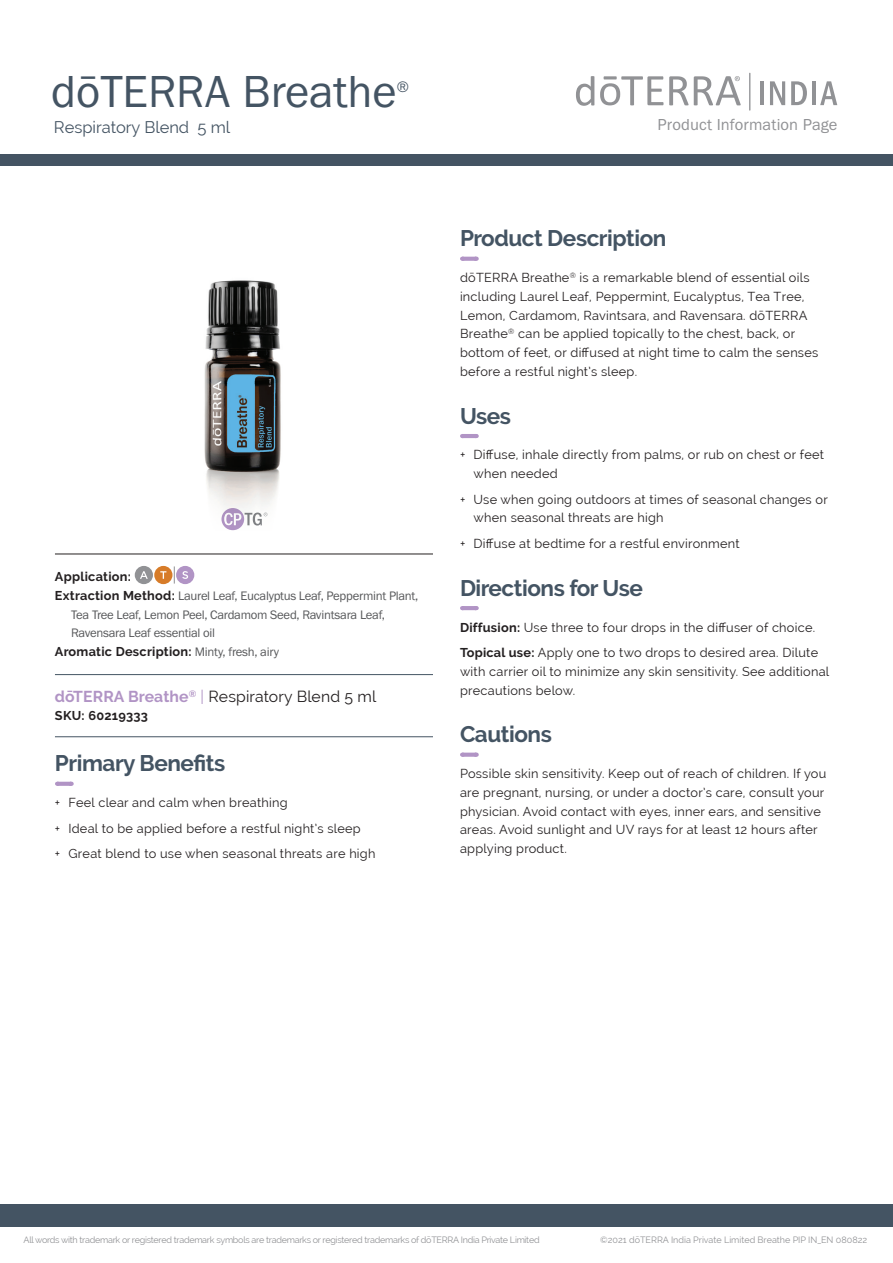
<style>
.page{position:relative;width:893px;height:1263px;background:#fff}
.page>*{position:absolute;margin:0;border:0;box-sizing:border-box;transform-origin:0 0}
.Main_Title{font:46.5px "Franklin Gothic URW Boo";color:#445463}
.Header__Sanctuary_da{font:700 22.5px "Raleway";letter-spacing:-.02em;color:#445463}
.t1{font:16.5px "Franklin Gothic URW Boo";letter-spacing:.005em;color:#919295}
.Product_Descriptor_T{font:16.5px "Raleway";color:#445463}
.Tag_Title_Italic___R{font:15.75px "Raleway";letter-spacing:.01em;color:#231f20}
.Main_Title-2{font:15.75px "Franklin Gothic URW Boo";color:#445463}
.Body{font:12.75px/18.8px "Raleway";letter-spacing:.02em;color:#231f20}
.Directions____body{font:12.75px/18.8px "Raleway";letter-spacing:.02em;color:#231f20}
.Oil_Attributes_Panel{font:12.75px/18.8px "Franklin Gothic URW Boo";letter-spacing:-.02em;color:#57585a}
.Oil_Attributes_Panel-2{font:700 12.75px "Raleway";letter-spacing:.02em;color:#231f20}
.Oil_Attributes_Top{font:700 12.75px "Raleway";letter-spacing:.02em;color:#231f20}
.Tag_SKU___Bottom_Rul{font:700 12.75px "Raleway";letter-spacing:.02em;color:#231f20}
.Footer_Right{font:9px "Raleway";letter-spacing:-.03em;color:#919295}
.Footer_Right-2{font:9px "Raleway";color:#919295}
.s1{font-family:"Raleway";font-weight:700;color:#231f20}
.s2{font-family:"Franklin Gothic URW Boo";font-weight:400;color:#57585a}
.s3{font-weight:700;color:#b194c5}
.s4{color:#b194c5}
.s5{font-weight:700}
</style>
<div class="page">
<div style="left:0;top:155px;width:893px;height:11px;background:#445463"></div>
<div style="left:0;top:1204px;width:893px;height:23px;background:#445463"></div>
<hr style="left:760px;top:81px;width:4px;height:24px;background:#919295">
<svg style="left:770px;top:81px;width:15px;height:24px"></svg>
<svg style="left:791px;top:81px;width:16px;height:24px"></svg>
<hr style="left:812px;top:81px;width:4px;height:24px;background:#919295">
<svg style="left:820px;top:81px;width:17px;height:24px"></svg>
<svg style="left:669px;top:76px;width:19px;height:29px"></svg>
<svg style="left:600px;top:76px;width:63px;height:29px"></svg>
<svg style="left:576px;top:76px;width:18px;height:30px"></svg>
<svg style="left:694px;top:76px;width:47px;height:29px"></svg>
<hr style="left:749px;top:73px;width:1px;height:38px;background:#919295">
<svg style="left:463px;top:257px;width:6px;height:4px"></svg>
<svg style="left:469px;top:257px;width:8px;height:4px"></svg>
<hr style="left:462px;top:434px;width:14px;height:4px;background:#b194c5">
<hr style="left:462px;top:606px;width:14px;height:4px;background:#b194c5">
<svg style="left:463px;top:753px;width:6px;height:4px"></svg>
<svg style="left:469px;top:753px;width:8px;height:4px"></svg>
<hr style="left:55px;top:554px;width:378px;height:1px;background:#231f20">
<hr style="left:55px;top:674px;width:378px;height:1px;background:#445463">
<hr style="left:55px;top:736px;width:378px;height:1px;background:#445463">
<svg style="left:58px;top:782px;width:6px;height:4px"></svg>
<svg style="left:64px;top:782px;width:8px;height:4px"></svg>
<svg style="left:174px;top:566px;width:1px;height:18px"></svg>
<div style="left:135px;top:566px;width:18px;height:18px;background:#919295;border-radius:50%"></div>
<svg style="left:140px;top:571px;width:8px;height:8px"></svg>
<div style="left:154px;top:566px;width:18px;height:18px;background:#d77c29;border-radius:50%"></div>
<svg style="left:160px;top:571px;width:6px;height:8px"></svg>
<div style="left:176px;top:566px;width:18px;height:18px;background:#b194c5;border-radius:50%"></div>
<svg style="left:182px;top:571px;width:6px;height:8px"></svg>
<img style="left:204px;top:280px;width:77px;height:250px">
<p class="Main_Title" style="left:51px;top:63px;width:347px">dōTERRA Breathe</p>
<p class="Main_Title-2" style="left:397px;top:77px;width:14px">®</p>
<p class="Product_Descriptor_T" style="left:54px;top:117px;width:178px">Respiratory Blend 5 ml</p>
<p class="Oil_Attributes_Top" style="left:55px;top:569px;width:78px">Application:</p>
<p class="Oil_Attributes_Panel" style="left:71px;top:586px;width:349px;text-indent:-16px"><span class="s1">Extraction Method:</span> Laurel Leaf, Eucalyptus Leaf, Peppermint Plant,<br>Tea Tree Leaf, Lemon Peel, Cardamom Seed, Ravintsara Leaf,<br>Ravensara Leaf essential oil</p>
<p class="Oil_Attributes_Panel-2" style="left:55px;top:644px;width:226px">Aromatic Description: <span class="s2">Minty, fresh, airy</span></p>
<p class="Tag_Title_Italic___R" style="left:55px;top:687px;width:323px"><span class="s3">dōTERRA Breathe</span><sup>®</sup> <span class="s4">|</span> Respiratory Blend 5 ml</p>
<p class="Tag_SKU___Bottom_Rul" style="left:55px;top:708px;width:95px">SKU: 60219333</p>
<p class="Header__Sanctuary_da" style="left:55px;top:751px;width:172px">Primary Benefits</p>
<p class="Body" style="left:55px;top:793px;width:234px">+ Feel clear and calm when breathing</p>
<p class="Body" style="left:55px;top:819px;width:307px">+ Ideal to be applied before a restful night’s sleep</p>
<p class="Body" style="left:55px;top:844px;width:322px">+ Great blend to use when seasonal threats are high</p>
<p class="t1" style="left:658px;top:114px;width:181px">Product Information Page</p>
<p class="Header__Sanctuary_da" style="left:460px;top:226px;width:208px">Product Description</p>
<p class="Body" style="left:460px;top:268px;width:360px">dōTERRA Breathe<sup>®</sup> is a remarkable blend of essential oils including Laurel Leaf, Peppermint, Eucalyptus, Tea Tree, Lemon, Cardamom, Ravintsara, and Ravensara. dōTERRA Breathe<sup>®</sup> can be applied topically to the chest, back, or bottom of feet, or diffused at night time to calm the senses before a restful night’s sleep.</p>
<p class="Header__Sanctuary_da" style="left:460px;top:403px;width:53px">Uses</p>
<p class="Body" style="left:473px;top:446px;width:352px;text-indent:-14px">+ Diffuse, inhale directly from palms, or rub on chest or feet when needed</p>
<p class="Body" style="left:473px;top:490px;width:356px;text-indent:-14px">+ Use when going outdoors at times of seasonal changes or when seasonal threats are high</p>
<p class="Body" style="left:460px;top:534px;width:281px">+ Diffuse at bedtime for a restful environment</p>
<p class="Header__Sanctuary_da" style="left:460px;top:575px;width:184px">Directions for Use</p>
<p class="Directions____body" style="left:460px;top:618px;width:357px"><span class="s5">Diffusion:</span> Use three to four drops in the diffuser of choice.</p>
<p class="Directions____body" style="left:460px;top:643px;width:371px"><span class="s5">Topical use:</span> Apply one to two drops to desired area. Dilute with carrier oil to minimize any skin sensitivity. See additional precautions below.</p>
<p class="Header__Sanctuary_da" style="left:460px;top:721px;width:93px">Cautions</p>
<p class="Body" style="left:460px;top:764px;width:368px">Possible skin sensitivity. Keep out of reach of children. If you are pregnant, nursing, or under a doctor’s care, consult your physician. Avoid contact with eyes, inner ears, and sensitive areas. Avoid sunlight and UV rays for at least 12 hours after applying product.</p>
<p class="Footer_Right" style="left:24px;top:1234px;width:517px">All words with trademark or registered trademark symbols are trademarks or registered trademarks of dōTERRA India Private Limited</p>
<p class="Footer_Right-2" style="left:600px;top:1234px;width:269px">©2021 dōTERRA India Private Limited Breathe PIP IN_EN 080822</p>
</div>
